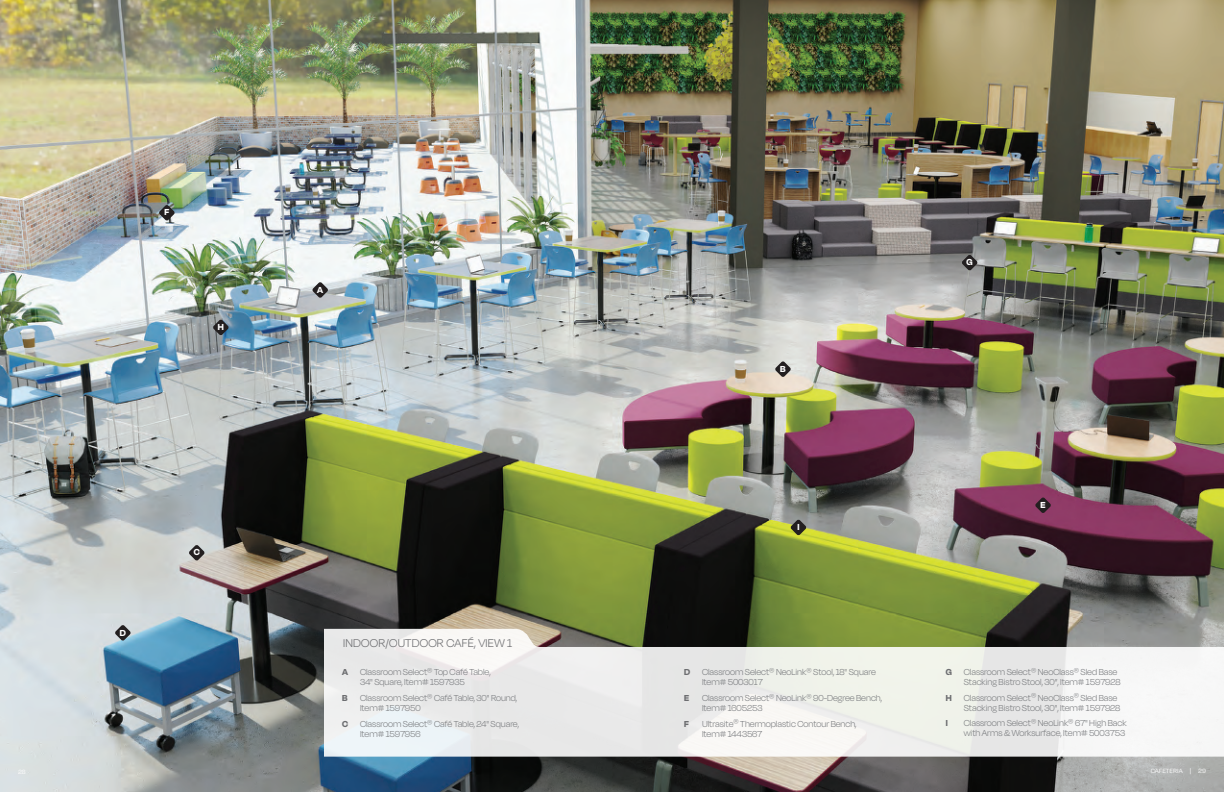
<style>
.page{position:relative;width:1224px;height:792px;background:#fff}
.page>*{position:absolute;margin:0;border:0;box-sizing:border-box;transform-origin:0 0}
.t1{font:300 13px "Degular Display";letter-spacing:.02em;color:#6c6d70}
.t2{font:700 10.1px "Degular Display";color:#fff}
.t3{font:300 10px/10px "Degular Display";color:#7a7c7f}
.t4{font:700 10px "Degular Display";color:#6c6d70}
.t5{font:7px "Degular";color:#fff}
.s1{font-weight:700;color:#6c6d70}
</style>
<div class="page">
<img style="left:0;top:0;width:1224px;height:792px">
<svg style="left:324px;top:629px;width:900px;height:128px;fill:#edeeea"></svg>
<svg style="left:312px;top:282px;width:16px;height:16px"></svg>
<svg style="left:213px;top:319px;width:16px;height:16px"></svg>
<svg style="left:189px;top:545px;width:16px;height:16px"></svg>
<svg style="left:115px;top:625px;width:16px;height:16px"></svg>
<svg style="left:775px;top:361px;width:16px;height:16px"></svg>
<svg style="left:791px;top:520px;width:15px;height:15px"></svg>
<svg style="left:1035px;top:497px;width:16px;height:16px"></svg>
<svg style="left:962px;top:255px;width:16px;height:16px"></svg>
<svg style="left:159px;top:205px;width:16px;height:16px"></svg>
<p class="t2" style="left:164px;top:206px;width:6px">F</p>
<p class="t2" style="left:218px;top:321px;width:8px">H</p>
<p class="t2" style="left:120px;top:626px;width:8px">D</p>
<p class="t2" style="left:194px;top:546px;width:8px">C</p>
<p class="t2" style="left:317px;top:284px;width:7px">A</p>
<h1 class="t1" style="left:343px;top:636px;width:170px">INDOOR/OUTDOOR CAFÉ, VIEW 1</h1>
<p class="t3" style="left:360px;top:667px;width:132px;text-indent:-18px"><span class="s1">A</span> Classroom Select<sup>®</sup> Top Café Table,<br>34" Square, Item# 1597935</p>
<p class="t4" style="left:342px;top:692px;width:7px">B</p>
<p class="t3" style="left:360px;top:693px;width:159px">Classroom Select<sup>®</sup> Café Table, 30" Round,<br>Item# 1597950</p>
<p class="t3" style="left:360px;top:719px;width:161px;text-indent:-18px"><span class="s1">C</span> Classroom Select<sup>®</sup> Café Table, 24" Square,<br>Item# 1597956</p>
<p class="t2" style="left:780px;top:363px;width:7px">B</p>
<p class="t2" style="left:797px;top:521px;width:4px">I</p>
<p class="t3" style="left:702px;top:667px;width:175px;text-indent:-18px"><span class="s1">D</span> Classroom Select<sup>®</sup> NeoLink<sup>®</sup> Stool, 18" Square<br>Item# 5003017</p>
<p class="t4" style="left:684px;top:692px;width:7px">E</p>
<p class="t3" style="left:702px;top:693px;width:182px">Classroom Select<sup>®</sup> NeoLink<sup>®</sup> 90-Degree Bench,<br>Item# 1605253</p>
<p class="t4" style="left:684px;top:718px;width:6px">F</p>
<p class="t3" style="left:702px;top:718px;width:156px">Ultrasite<sup>®</sup> Thermoplastic Contour Bench,<br>Item# 1443567</p>
<p class="t2" style="left:967px;top:256px;width:8px">G</p>
<p class="t2" style="left:1041px;top:499px;width:7px">E</p>
<p class="t3" style="left:964px;top:667px;width:158px;text-indent:-18px"><span class="s1">G</span> Classroom Select<sup>®</sup> NeoClass<sup>®</sup> Sled Base<br>Stacking Bistro Stool, 30”, Item# 1597928</p>
<p class="t3" style="left:964px;top:692px;width:158px;text-indent:-18px"><span class="s1">H</span> Classroom Select<sup>®</sup> NeoClass<sup>®</sup> Sled Base<br>Stacking Bistro Stool, 30", Item# 1597928</p>
<p class="t4" style="left:946px;top:717px;width:4px">I</p>
<p class="t3" style="left:964px;top:718px;width:164px">Classroom Select<sup>®</sup> NeoLink<sup>®</sup> 67" High Back with Arms &amp; Worksurface, Item# 5003753</p>
<p class="t5" style="left:1151px;top:767px;width:57px">CAFETERIA | 29</p>
</div>
